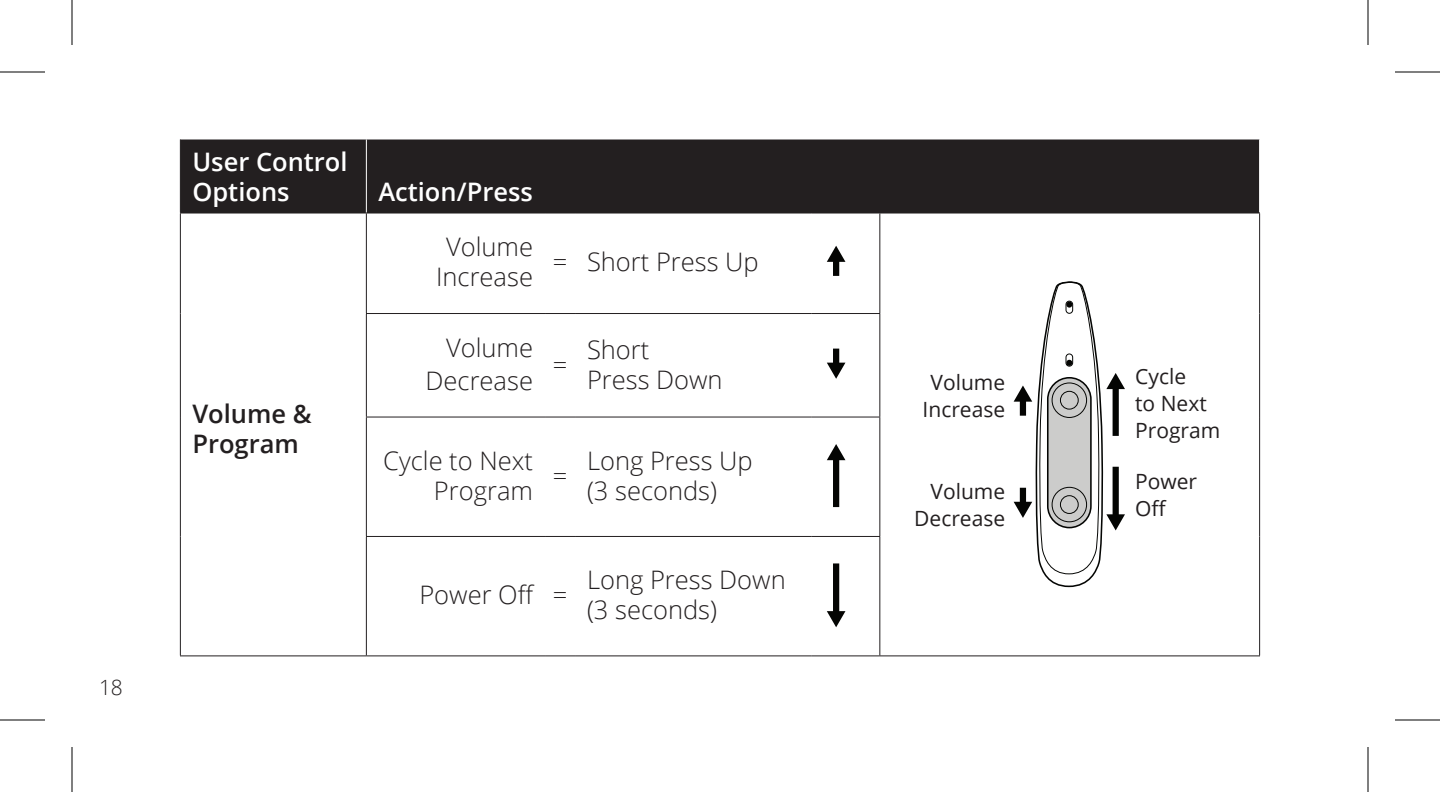
<style>
.page{position:relative;width:1440px;height:792px;background:#fff}
.page>*{position:absolute;margin:0;border:0;box-sizing:border-box;transform-origin:0 0}
.t1{font:300 25.5px/30px "Open Sans";color:#231f20}
.t2{font:600 25.5px/30px "Open Sans";color:#fff}
.t3{font:600 25.5px/30px "Open Sans";color:#231f20}
.t4{font:21px/27px "Open Sans";color:#231f20}
.t5{font:300 21px "Open Sans";color:#231f20}
</style>
<div class="page">
<div style="left:181px;top:140px;width:1078px;height:73px;background:#231f20"></div>
<hr style="left:180px;top:213px;width:186px;height:1px;background:#231f20">
<hr style="left:180px;top:213px;width:1px;height:101px;background:#231f20">
<hr style="left:180px;top:314px;width:1px;height:103px;background:#231f20">
<hr style="left:180px;top:417px;width:1px;height:119px;background:#231f20">
<hr style="left:180px;top:536px;width:1px;height:120px;background:#231f20">
<hr style="left:180px;top:655px;width:186px;height:1px;background:#231f20">
<hr style="left:180px;top:139px;width:1px;height:74px;background:#231f20">
<hr style="left:1259px;top:213px;width:1px;height:101px;background:#231f20">
<hr style="left:1259px;top:314px;width:1px;height:103px;background:#231f20">
<hr style="left:1259px;top:417px;width:1px;height:119px;background:#231f20">
<hr style="left:1259px;top:536px;width:1px;height:120px;background:#231f20">
<hr style="left:880px;top:655px;width:380px;height:1px;background:#231f20">
<hr style="left:366px;top:655px;width:179px;height:1px;background:#231f20">
<hr style="left:545px;top:655px;width:30px;height:1px;background:#231f20">
<hr style="left:575px;top:655px;width:237px;height:1px;background:#231f20">
<hr style="left:812px;top:655px;width:68px;height:1px;background:#231f20">
<hr style="left:366px;top:139px;width:1px;height:74px;background:#fff">
<hr style="left:366px;top:213px;width:179px;height:1px;background:#231f20">
<hr style="left:545px;top:213px;width:30px;height:1px;background:#231f20">
<hr style="left:575px;top:213px;width:237px;height:1px;background:#231f20">
<hr style="left:812px;top:213px;width:68px;height:1px;background:#231f20">
<hr style="left:880px;top:213px;width:380px;height:1px;background:#231f20">
<hr style="left:366px;top:313px;width:179px;height:1px;background:#231f20">
<hr style="left:545px;top:313px;width:30px;height:1px;background:#231f20">
<hr style="left:575px;top:313px;width:237px;height:1px;background:#231f20">
<hr style="left:812px;top:313px;width:68px;height:1px;background:#231f20">
<hr style="left:366px;top:417px;width:179px;height:1px;background:#231f20">
<hr style="left:545px;top:417px;width:30px;height:1px;background:#231f20">
<hr style="left:575px;top:417px;width:237px;height:1px;background:#231f20">
<hr style="left:812px;top:417px;width:68px;height:1px;background:#231f20">
<hr style="left:366px;top:536px;width:179px;height:1px;background:#231f20">
<hr style="left:545px;top:536px;width:30px;height:1px;background:#231f20">
<hr style="left:575px;top:536px;width:237px;height:1px;background:#231f20">
<hr style="left:812px;top:536px;width:68px;height:1px;background:#231f20">
<hr style="left:366px;top:213px;width:1px;height:100px;background:#231f20">
<hr style="left:879px;top:213px;width:1px;height:100px;background:#231f20">
<hr style="left:366px;top:314px;width:1px;height:103px;background:#231f20">
<hr style="left:879px;top:314px;width:1px;height:103px;background:#231f20">
<hr style="left:366px;top:417px;width:1px;height:119px;background:#231f20">
<hr style="left:879px;top:417px;width:1px;height:119px;background:#231f20">
<hr style="left:366px;top:537px;width:1px;height:119px;background:#231f20">
<hr style="left:879px;top:537px;width:1px;height:119px;background:#231f20">
<div style="left:833px;top:259px;width:6px;height:17px;background:#040503"></div>
<svg style="left:827px;top:246px;width:18px;height:16px"></svg>
<svg style="left:1014px;top:281px;width:111px;height:307px"></svg>
<div style="left:833px;top:349px;width:6px;height:16px;background:#040503"></div>
<svg style="left:827px;top:363px;width:18px;height:16px"></svg>
<div style="left:833px;top:457px;width:6px;height:50px;background:#040503"></div>
<svg style="left:827px;top:444px;width:18px;height:16px"></svg>
<div style="left:833px;top:563px;width:6px;height:51px;background:#040503"></div>
<svg style="left:827px;top:611px;width:18px;height:16px"></svg>
<hr style="left:0;top:71px;width:45px;height:2px;background:#000">
<hr style="left:1395px;top:71px;width:45px;height:2px;background:#000">
<hr style="left:0;top:719px;width:45px;height:2px;background:#000">
<hr style="left:1395px;top:719px;width:45px;height:2px;background:#000">
<hr style="left:71px;top:0;width:2px;height:45px;background:#000">
<hr style="left:71px;top:747px;width:2px;height:45px;background:#000">
<hr style="left:1367px;top:0;width:2px;height:45px;background:#000">
<hr style="left:1367px;top:747px;width:2px;height:45px;background:#000">
<p class="t5" style="left:99px;top:673px;width:25px">18</p>
<p class="t2" style="left:192px;top:146px;width:157px">User Control<br>Options</p>
<p class="t3" style="left:192px;top:399px;width:121px">Volume &amp;<br>Program</p>
<p class="t2" style="left:378px;top:176px;width:156px">Action/Press</p>
<p class="t1" style="left:436px;top:232px;width:98px;text-align:center">Volume<br>Increase</p>
<p class="t1" style="left:426px;top:331px;width:109px;line-height:33px;text-align:right">Volume<br>Decrease</p>
<p class="t1" style="left:553px;top:247px;width:207px">= Short Press Up</p>
<p class="t1" style="left:553px;top:349px;width:16px">=</p>
<p class="t1" style="left:587px;top:334px;width:137px">Short<br>Press Down</p>
<p class="t1" style="left:383px;top:445px;width:151px;text-align:right">Cycle to Next<br>Program</p>
<p class="t1" style="left:553px;top:460px;width:16px">=</p>
<p class="t1" style="left:587px;top:445px;width:167px">Long Press Up (3 seconds)</p>
<p class="t1" style="left:419px;top:580px;width:149px">Power Off =</p>
<p class="t1" style="left:587px;top:565px;width:200px">Long Press Down (3 seconds)</p>
<p class="t4" style="left:923px;top:368px;width:84px;text-align:center">Volume<br>Increase</p>
<p class="t4" style="left:914px;top:477px;width:92px;text-align:right">Volume<br>Decrease</p>
<p class="t4" style="left:1135px;top:363px;width:87px">Cycle<br>to Next<br>Program</p>
<p class="t4" style="left:1135px;top:468px;width:64px">Power<br>Off</p>
</div>
